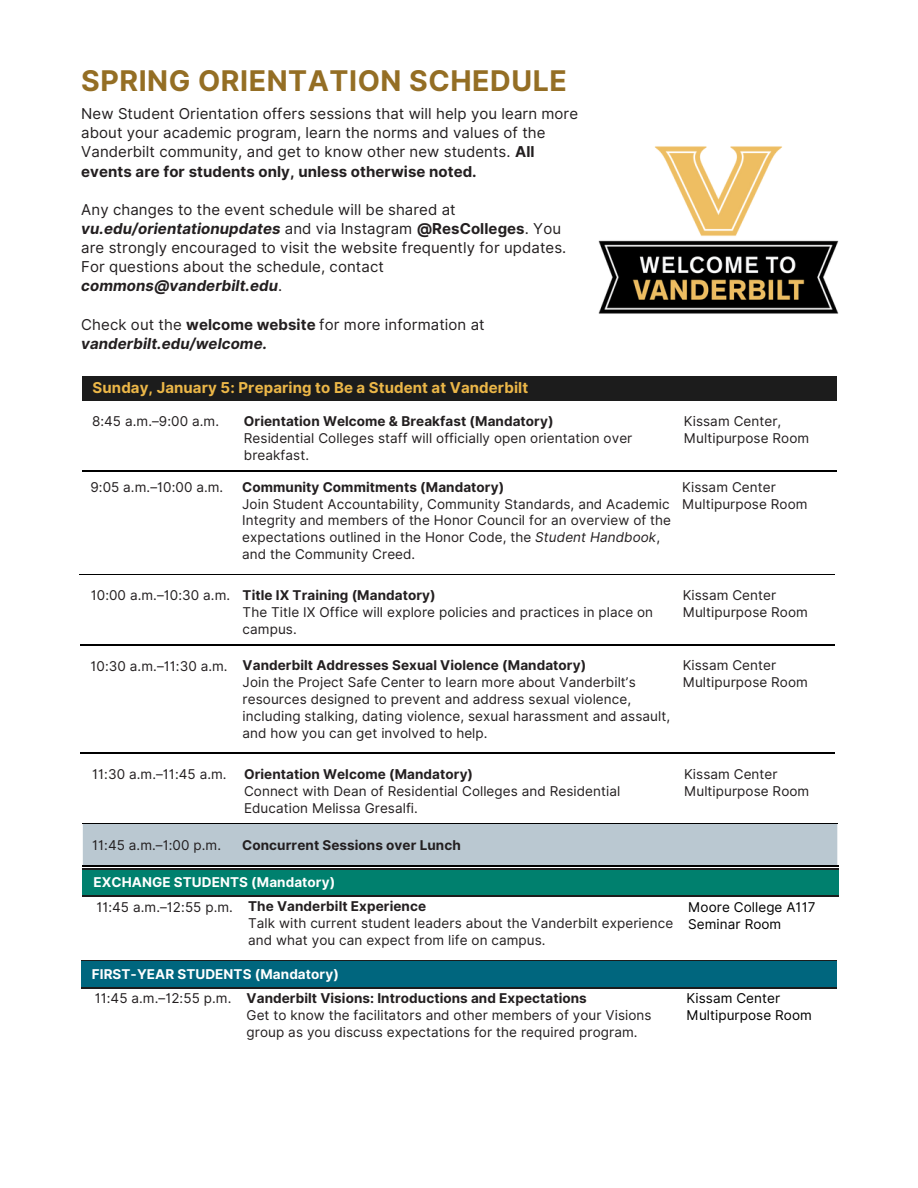
<style>
.page{position:relative;width:918px;height:1188px;background:#fff}
.page>*{position:absolute;margin:0;border:0;box-sizing:border-box;transform-origin:0 0}
.t1{font:700 28.5px "Inter";letter-spacing:.02em;color:#946e24}
.t2{font:15px/19.2px "Inter";letter-spacing:.005em;color:#231f20}
.t3{font:700 15px "Inter";letter-spacing:.005em;color:#ecb748}
.t4{font:13.5px/16.8px "Inter";letter-spacing:.005em;color:#231f20}
.t5{font:700 13.5px "Inter";letter-spacing:.005em;color:#231f20}
.t6{font:700 13.5px "Inter";letter-spacing:.005em;color:#fff}
.t7{font:13.5px/16.8px "Inter";letter-spacing:.005em;color:#000}
.s1{font-weight:700}
.s2{font-weight:700;font-style:italic}
.s3{font-style:italic}
</style>
<div class="page">
<div style="left:82px;top:376px;width:755px;height:25px;background:#1c1c1c"></div>
<img style="left:598px;top:146px;width:241px;height:168px">
<hr style="left:82px;top:470px;width:141px;height:1px;background:#000">
<hr style="left:223px;top:470px;width:412px;height:1px;background:#000">
<hr style="left:635px;top:470px;width:202px;height:1px;background:#000">
<hr style="left:80px;top:574px;width:140px;height:1px;background:#000">
<hr style="left:220px;top:574px;width:413px;height:1px;background:#000">
<hr style="left:633px;top:574px;width:201px;height:1px;background:#000">
<hr style="left:80px;top:644px;width:141px;height:1px;background:#000">
<hr style="left:221px;top:644px;width:412px;height:1px;background:#000">
<hr style="left:633px;top:644px;width:202px;height:1px;background:#000">
<hr style="left:80px;top:753px;width:141px;height:1px;background:#000">
<hr style="left:221px;top:753px;width:412px;height:1px;background:#000">
<hr style="left:633px;top:753px;width:202px;height:1px;background:#000">
<div style="left:83px;top:824px;width:754px;height:42px;background:#bac8d1"></div>
<hr style="left:636px;top:823px;width:201px;height:1px;background:#000">
<hr style="left:83px;top:823px;width:141px;height:1px;background:#000">
<hr style="left:224px;top:823px;width:412px;height:1px;background:#000">
<hr style="left:83px;top:866px;width:141px;height:1px;background:#000">
<hr style="left:637px;top:866px;width:201px;height:1px;background:#000">
<hr style="left:84px;top:866px;width:141px;height:1px;background:#000">
<hr style="left:225px;top:866px;width:412px;height:1px;background:#000">
<div style="left:83px;top:869px;width:755px;height:27px;background:#00806e"></div>
<hr style="left:224px;top:896px;width:413px;height:1px;background:#1c1c1c">
<hr style="left:637px;top:896px;width:201px;height:1px;background:#1c1c1c">
<hr style="left:83px;top:869px;width:141px;height:1px;background:#1c1c1c">
<hr style="left:224px;top:869px;width:413px;height:1px;background:#1c1c1c">
<hr style="left:637px;top:869px;width:201px;height:1px;background:#1c1c1c">
<hr style="left:83px;top:896px;width:141px;height:1px;background:#1c1c1c">
<div style="left:81px;top:961px;width:756px;height:27px;background:#00667e"></div>
<hr style="left:222px;top:987px;width:413px;height:1px;background:#1c1c1c">
<hr style="left:635px;top:987px;width:202px;height:1px;background:#1c1c1c">
<hr style="left:81px;top:960px;width:141px;height:1px;background:#1c1c1c">
<hr style="left:222px;top:960px;width:413px;height:1px;background:#1c1c1c">
<hr style="left:635px;top:960px;width:202px;height:1px;background:#1c1c1c">
<hr style="left:81px;top:987px;width:141px;height:1px;background:#1c1c1c">
<p class="t1" style="left:81px;top:64px;width:487px">SPRING ORIENTATION SCHEDULE</p>
<p class="t2" style="left:81px;top:104px;width:498px">New Student Orientation offers sessions that will help you learn more about your academic program, learn the norms and values of the Vanderbilt community, and get to know other new students. <span class="s1">All events are for students only, unless otherwise noted.</span></p>
<p class="t2" style="left:81px;top:200px;width:487px">Any changes to the event schedule will be shared at <span class="s2">vu.edu/orientationupdates</span> and via Instagram <span class="s1">@ResColleges</span>. You are strongly encouraged to visit the website frequently for updates.<br>For questions about the schedule, contact <span class="s2">commons@vanderbilt.edu</span>.</p>
<p class="t2" style="left:81px;top:315px;width:405px">Check out the <span class="s1">welcome website</span> for more information at <span class="s2">vanderbilt.edu/welcome.</span></p>
<h1 class="t3" style="left:93px;top:379px;width:437px">Sunday, January 5: Preparing to Be a Student at Vanderbilt</h1>
<p class="t5" style="left:244px;top:413px;width:311px">Orientation Welcome &amp; Breakfast (Mandatory)</p>
<p class="t4" style="left:244px;top:430px;width:390px">Residential Colleges staff will officially open orientation over breakfast.</p>
<p class="t4" style="left:92px;top:413px;width:129px">8:45 a.m.–9:00 a.m.</p>
<p class="t4" style="left:684px;top:413px;width:99px">Kissam Center,</p>
<p class="t4" style="left:684px;top:430px;width:127px">Multipurpose Room</p>
<p class="t5" style="left:242px;top:479px;width:264px">Community Commitments (Mandatory)</p>
<p class="t4" style="left:242px;top:495px;width:430px">Join Student Accountability, Community Standards, and Academic Integrity and members of the Honor Council for an overview of the expectations outlined in the Honor Code, the <span class="s3">Student Handbook</span>, and the Community Creed.</p>
<p class="t4" style="left:90px;top:478px;width:134px">9:05 a.m.–10:00 a.m.</p>
<p class="t4" style="left:682px;top:479px;width:127px">Kissam Center<br>Multipurpose Room</p>
<p class="t5" style="left:243px;top:587px;width:195px">Title IX Training (Mandatory)</p>
<p class="t4" style="left:243px;top:604px;width:412px">The Title IX Office will explore policies and practices in place on campus.</p>
<p class="t4" style="left:91px;top:587px;width:141px">10:00 a.m.–10:30 a.m.</p>
<p class="t4" style="left:683px;top:587px;width:127px">Kissam Center<br>Multipurpose Room</p>
<p class="t5" style="left:243px;top:657px;width:345px">Vanderbilt Addresses Sexual Violence (Mandatory)</p>
<p class="t4" style="left:243px;top:674px;width:429px">Join the Project Safe Center to learn more about Vanderbilt’s resources designed to prevent and address sexual violence, including stalking, dating violence, sexual harassment and assault, and how you can get involved to help.</p>
<p class="t4" style="left:91px;top:658px;width:139px">10:30 a.m.–11:30 a.m.</p>
<p class="t4" style="left:683px;top:657px;width:127px">Kissam Center<br>Multipurpose Room</p>
<p class="t5" style="left:244px;top:766px;width:231px">Orientation Welcome (Mandatory)</p>
<p class="t4" style="left:244px;top:782px;width:378px">Connect with Dean of Residential Colleges and Residential<br>Education Melissa Gresalfi.</p>
<p class="t4" style="left:92px;top:766px;width:136px">11:30 a.m.–11:45 a.m.</p>
<p class="t4" style="left:684px;top:766px;width:127px">Kissam Center<br>Multipurpose Room</p>
<h2 class="t4" style="left:92px;top:837px;width:130px">11:45 a.m.–1:00 p.m.</h2>
<p class="t5" style="left:242px;top:837px;width:220px">Concurrent Sessions over Lunch</p>
<p class="t6" style="left:94px;top:874px;width:243px">EXCHANGE STUDENTS (Mandatory)</p>
<p class="t5" style="left:248px;top:898px;width:179px">The Vanderbilt Experience</p>
<p class="t4" style="left:248px;top:915px;width:427px">Talk with current student leaders about the Vanderbilt experience and what you can expect from life on campus.</p>
<h2 class="t4" style="left:96px;top:898px;width:138px">11:45 a.m.–12:55 p.m.</h2>
<p class="t7" style="left:688px;top:898px;width:129px">Moore College A117<br>Seminar Room</p>
<p class="t6" style="left:92px;top:966px;width:248px">FIRST-YEAR STUDENTS (Mandatory)</p>
<p class="t5" style="left:247px;top:990px;width:342px">Vanderbilt Visions: Introductions and Expectations</p>
<p class="t4" style="left:247px;top:1007px;width:406px">Get to know the facilitators and other members of your Visions group as you discuss expectations for the required program.</p>
<h2 class="t4" style="left:95px;top:990px;width:138px">11:45 a.m.–12:55 p.m.</h2>
<p class="t7" style="left:687px;top:990px;width:127px">Kissam Center<br>Multipurpose Room</p>
</div>
